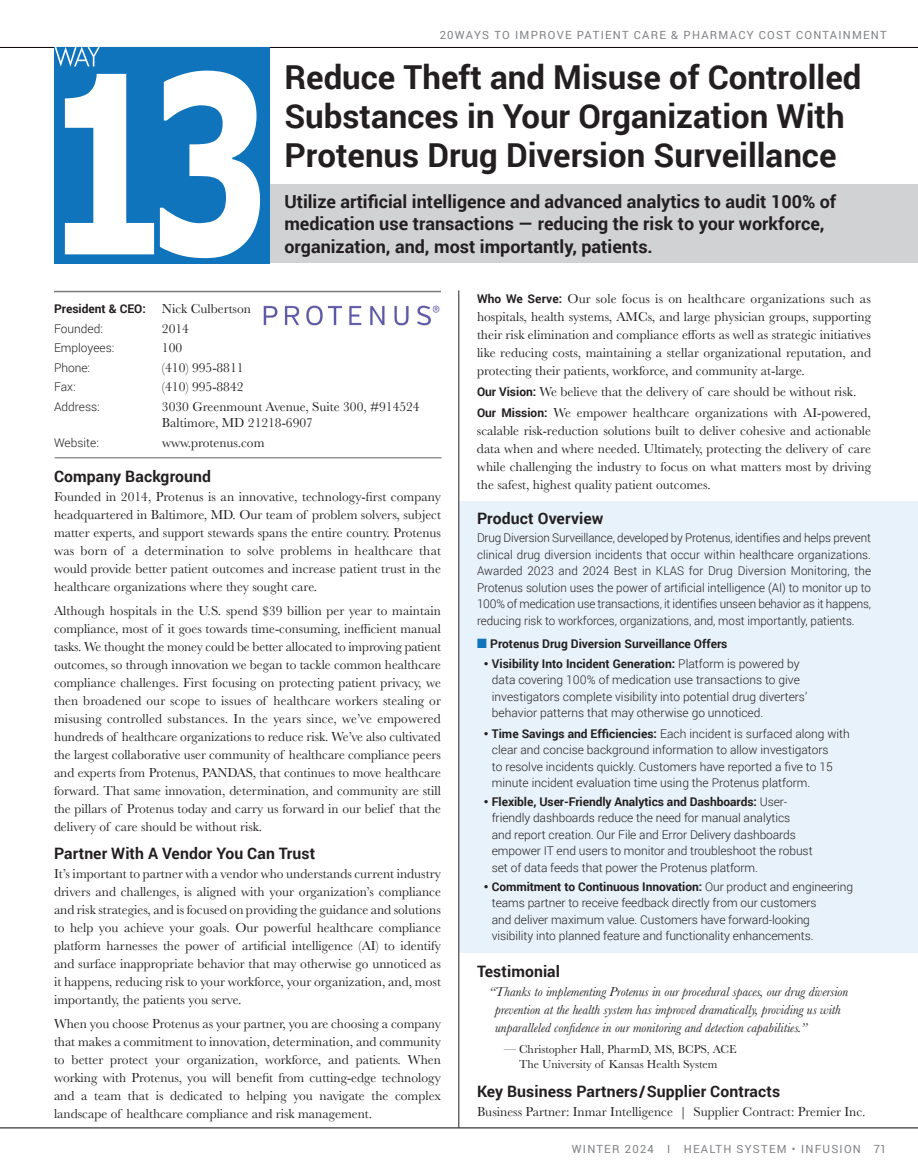
<style>
.page{position:relative;width:918px;height:1175px;background:#fff}
.page>*{position:absolute;margin:0;border:0;box-sizing:border-box;transform-origin:0 0}
.t1{font:700 33px/39px "Roboto";color:#231f20}
.t2{font:700 18px/22.5px "Roboto";color:#231f20}
.t3{font:700 15.75px "Roboto";letter-spacing:.005em;color:#231f20}
.t4{font:13.5px/18px "Baskerville";color:#231f20;text-align:justify}
.t5{font:italic 13.5px/18px "Baskerville";color:#231f20}
.t6{font:300 12px/16.5px "Roboto";color:#231f20}
.t7{font:700 12px/19.5px "Roboto";color:#231f20}
.t8{font:12px/15px "Baskerville";color:#231f20;text-align:center}
.t9{font:11.25px "Roboto";letter-spacing:.11em;color:#808285}
.s1{font-family:"Baskerville";font-weight:400;font-size:13.5px}
.s2{font-weight:300}
.s3{font-family:"Roboto";font-weight:700;font-size:12px}
.s4{color:#1074bc}
.s5{font-weight:700}
</style>
<div class="page">
<hr style="left:0;top:1127px;width:918px;height:1px;background:#080302">
<hr style="left:0;top:47px;width:918px;height:1px;background:#080302">
<hr style="left:54px;top:291px;width:387px;height:1px;background:#7d7a7a">
<div style="left:459px;top:501px;width:459px;height:451px;background:#e8f2fa"></div>
<div style="left:55px;top:184px;width:863px;height:79px;background:#d1d2d4"></div>
<hr style="left:55px;top:457px;width:387px;height:1px;background:#939598">
<img style="left:263px;top:305px;width:177px;height:21px">
<div style="left:54px;top:47px;width:216px;height:216px;background:#1074bc"></div>
<svg style="left:65px;top:74px;width:89px;height:180px"></svg>
<svg style="left:160px;top:71px;width:100px;height:187px"></svg>
<svg style="left:55px;top:47px;width:45px;height:20px"></svg>
<hr style="left:459px;top:290px;width:1px;height:837px;background:#231f20">
<p class="t9" style="left:440px;top:27px;width:448px">20WAYS TO IMPROVE PATIENT CARE &amp; PHARMACY COST CONTAINMENT</p>
<h1 class="t1" style="left:284px;top:56px;width:579px">Reduce Theft and Misuse of Controlled<br>Substances in Your Organization With<br>Protenus Drug Diversion Surveillance</h1>
<h2 class="t2" style="left:284px;top:189px;width:553px">Utilize artificial intelligence and advanced analytics to audit 100% of medication use transactions — reducing the risk to your workforce, organization, and, most importantly, patients.</h2>
<p class="t7" style="left:54px;top:298px;width:199px">President &amp; CEO: <span class="s1">Nick Culbertson<br></span><span class="s2">Founded:</span></p>
<p class="t4" style="left:162px;top:319px;width:28px">2014</p>
<p class="t6" style="left:54px;top:339px;width:62px">Employees:</p>
<p class="t4" style="left:162px;top:339px;width:22px">100</p>
<p class="t6" style="left:54px;top:358px;width:38px">Phone:</p>
<p class="t4" style="left:162px;top:358px;width:83px">(410) 995-8811</p>
<p class="t6" style="left:54px;top:378px;width:23px">Fax:</p>
<p class="t4" style="left:162px;top:378px;width:83px">(410) 995-8842</p>
<p class="t6" style="left:54px;top:397px;width:47px">Address:</p>
<p class="t4" style="left:162px;top:398px;width:259px;line-height:16.5px">3030 Greenmount Avenue, Suite 300, #914524<br>Baltimore, MD 21218-6907</p>
<p class="t6" style="left:54px;top:433px;width:46px">Website:</p>
<p class="t4" style="left:162px;top:433px;width:104px">www.protenus.com</p>
<p class="t3" style="left:54px;top:465px;width:159px">Company Background</p>
<p class="t4" style="left:54px;top:488px;width:389px">Founded in 2014, Protenus is an innovative, technology-first company headquartered in Baltimore, MD. Our team of problem solvers, subject matter experts, and support stewards spans the entire country. Protenus was born of a determination to solve problems in healthcare that would provide better patient outcomes and increase patient trust in the healthcare organizations where they sought care.</p>
<p class="t4" style="left:54px;top:601px;width:389px">Although hospitals in the U.S. spend $39 billion per year to maintain compliance, most of it goes towards time-consuming, inefficient manual tasks. We thought the money could be better allocated to improving patient outcomes, so through innovation we began to tackle common healthcare compliance challenges. First focusing on protecting patient privacy, we then broadened our scope to issues of healthcare workers stealing or misusing controlled substances. In the years since, we’ve empowered hundreds of healthcare organizations to reduce risk. We’ve also cultivated the largest collaborative user community of healthcare compliance peers and experts from Protenus, PANDAS, that continues to move healthcare forward. That same innovation, determination, and community are still the pillars of Protenus today and carry us forward in our belief that the delivery of care should be without risk.</p>
<p class="t3" style="left:54px;top:842px;width:263px">Partner With A Vendor You Can Trust</p>
<p class="t4" style="left:54px;top:865px;width:389px">It’s important to partner with a vendor who understands current industry drivers and challenges, is aligned with your organization’s compliance and risk strategies, and is focused on providing the guidance and solutions to help you achieve your goals. Our powerful healthcare compliance platform harnesses the power of artificial intelligence (AI) to identify and surface inappropriate behavior that may otherwise go unnoticed as it happens, reducing risk to your workforce, your organization, and, most importantly, the patients you serve.</p>
<p class="t4" style="left:54px;top:1014px;width:389px">When you choose Protenus as your partner, you are choosing a company that makes a commitment to innovation, determination, and community to better protect your organization, workforce, and patients. When working with Protenus, you will benefit from cutting-edge technology and a team that is dedicated to helping you navigate the complex landscape of healthcare compliance and risk management.</p>
<p class="t4" style="left:477px;top:290px;width:396px"><span class="s3">Who We Serve:</span> Our sole focus is on healthcare organizations such as hospitals, health systems, AMCs, and large physician groups, supporting their risk elimination and compliance efforts as well as strategic initiatives like reducing costs, maintaining a stellar organizational reputation, and protecting their patients, workforce, and community at-large.</p>
<p class="t4" style="left:477px;top:381px;width:396px;line-height:21.3px"><span class="s3">Our Vision:</span> We believe that the delivery of care should be without risk.<br><span class="s3">Our Mission:</span> We empower healthcare organizations with AI-powered,</p>
<p class="t4" style="left:477px;top:422px;width:396px">scalable risk-reduction solutions built to deliver cohesive and actionable data when and where needed. Ultimately, protecting the delivery of care while challenging the industry to focus on what matters most by driving the safest, highest quality patient outcomes.</p>
<p class="t3" style="left:477px;top:507px;width:128px">Product Overview</p>
<p class="t6" style="left:477px;top:529px;width:396px;text-align:justify">Drug Diversion Surveillance, developed by Protenus, identifies and helps prevent clinical drug diversion incidents that occur within healthcare organizations.<br>Awarded 2023 and 2024 Best in KLAS for Drug Diversion Monitoring, the Protenus solution uses the power of artificial intelligence (AI) to monitor up to 100% of medication use transactions, it identifies unseen behavior as it happens, reducing risk to workforces, organizations, and, most importantly, patients.</p>
<p class="t7" style="left:477px;top:633px;width:252px"><span class="s4">■</span> Protenus Drug Diversion Surveillance Offers</p>
<p class="t6" style="left:492px;top:655px;width:317px;text-indent:-8px"><span class="s1">•</span> <span class="s5">Visibility Into Incident Generation:</span> Platform is powered by data covering 100% of medication use transactions to give investigators complete visibility into potential drug diverters’ behavior patterns that may otherwise go unnoticed.</p>
<p class="t6" style="left:492px;top:724px;width:360px;text-indent:-8px"><span class="s1">•</span> <span class="s5">Time Savings and Efficiencies:</span> Each incident is surfaced along with clear and concise background information to allow investigators<br>to resolve incidents quickly. Customers have reported a five to 15 minute incident evaluation time using the Protenus platform.</p>
<p class="t6" style="left:492px;top:793px;width:322px;text-indent:-8px"><span class="s1">•</span> <span class="s5">Flexible, User-Friendly Analytics and Dashboards:</span> User&shy;friendly dashboards reduce the need for manual analytics and report creation. Our File and Error Delivery dashboards empower IT end users to monitor and troubleshoot the robust set of data feeds that power the Protenus platform.</p>
<p class="t6" style="left:492px;top:877px;width:363px;text-indent:-8px"><span class="s1">•</span> <span class="s5">Commitment to Continuous Innovation:</span> Our product and engineering teams partner to receive feedback directly from our customers<br>and deliver maximum value. Customers have forward-looking visibility into planned feature and functionality enhancements.</p>
<p class="t3" style="left:477px;top:960px;width:85px">Testimonial</p>
<p class="t5" style="left:495px;top:982px;width:355px;text-indent:-6px">“Thanks to implementing Protenus in our procedural spaces, our drug diversion prevention at the health system has improved dramatically, providing us with unparalleled confidence in our monitoring and detection capabilities.”</p>
<p class="t8" style="left:504px;top:1042px;width:234px">— Christopher Hall, PharmD, MS, BCPS, ACE<br>The University of Kansas Health System</p>
<p class="t3" style="left:477px;top:1080px;width:305px">Key Business Partners/Supplier Contracts</p>
<p class="t4" style="left:477px;top:1103px;width:390px">Business Partner: Inmar Intelligence | Supplier Contract: Premier Inc.</p>
<p class="t9" style="left:572px;top:1141px;width:291px">WINTER 2024 I HEALTH SYSTEM • INFUSION</p>
<p class="t9" style="left:874px;top:1141px;width:14px">71</p>
</div>
